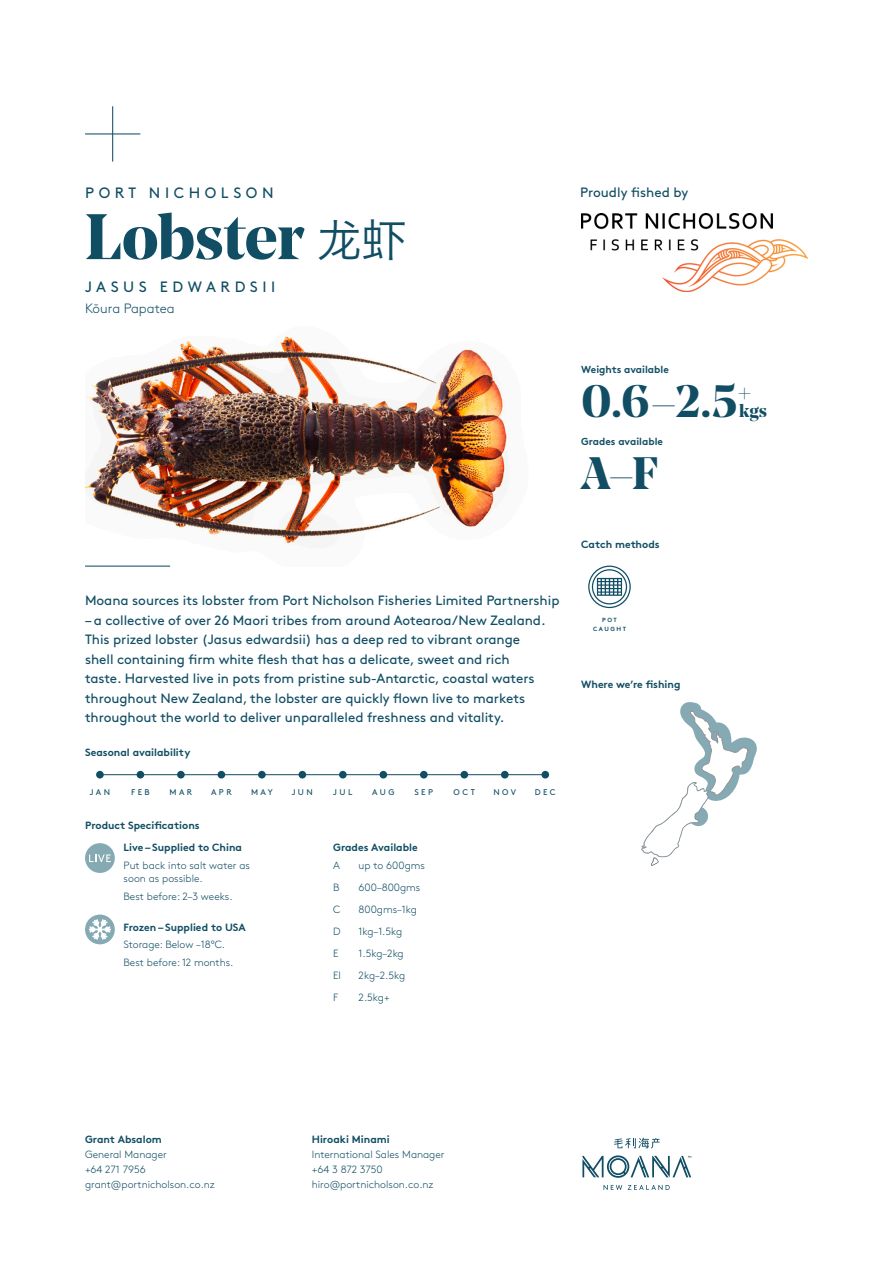
<style>
.page{position:relative;width:893px;height:1263px;background:#fff}
.page>*{position:absolute;margin:0;border:0;box-sizing:border-box;transform-origin:0 0}
.mini_headings{font:700 63.9px "Noe Display";letter-spacing:-.005em;color:#114e64}
.t1{font:700 45.15px "Noe Display";color:#114e64}
.t2{font:700 18.15px "Noe Display";color:#114e64}
.mini_headings-2{font:15px "Brown";letter-spacing:.305em;color:#114e64}
.Description_Text_9pt{font:13.5px/19.5px "Brown";letter-spacing:-.005em;color:#114e64}
.t3{font:300 13.5px "Brown";color:#114e64}
.t4{font:300 10.5px/15px "Brown";color:#114e64}
.t5{font:700 10.5px "Brown";color:#114e64}
.t6{font:700 10.2px "Brown";color:#114e64}
.mini_headings-3{font:8.25px "Brown";letter-spacing:.3em;color:#114e64}
.t7{font:700 6px/8.6px "Brown";letter-spacing:.255em;color:#114e64;text-align:center}
.s1{font-family:"Hiragino Sans GB W3";font-weight:400;font-size:45px}
.s2{font-weight:700}
</style>
<div class="page">
<hr style="left:112px;top:106px;width:1px;height:56px;background:#114e64">
<hr style="left:85px;top:133px;width:55px;height:1px;background:#114e64">
<svg style="left:604px;top:1185px;width:18px;height:5px"></svg>
<svg style="left:628px;top:1185px;width:42px;height:5px"></svg>
<svg style="left:582px;top:1155px;width:109px;height:23px"></svg>
<svg style="left:614px;top:1137px;width:45px;height:12px"></svg>
<img style="left:581px;top:214px;width:227px;height:78px">
<img style="left:85px;top:336px;width:423px;height:231px">
<svg style="left:641px;top:702px;width:116px;height:164px"></svg>
<hr style="left:100px;top:774px;width:40px;height:1px;background:#114e64">
<hr style="left:140px;top:774px;width:41px;height:1px;background:#114e64">
<hr style="left:181px;top:774px;width:40px;height:1px;background:#114e64">
<hr style="left:221px;top:774px;width:41px;height:1px;background:#114e64">
<hr style="left:262px;top:774px;width:40px;height:1px;background:#114e64">
<hr style="left:302px;top:774px;width:41px;height:1px;background:#114e64">
<hr style="left:343px;top:774px;width:40px;height:1px;background:#114e64">
<hr style="left:383px;top:774px;width:41px;height:1px;background:#114e64">
<hr style="left:424px;top:774px;width:40px;height:1px;background:#114e64">
<hr style="left:464px;top:774px;width:41px;height:1px;background:#114e64">
<div style="left:218px;top:771px;width:7px;height:7px;background:#114e64;border-radius:50%"></div>
<div style="left:299px;top:771px;width:7px;height:7px;background:#114e64;border-radius:50%"></div>
<div style="left:339px;top:771px;width:8px;height:7px;background:#114e64;border-radius:50%"></div>
<div style="left:379px;top:771px;width:8px;height:7px;background:#114e64;border-radius:50%"></div>
<div style="left:420px;top:771px;width:8px;height:7px;background:#114e64;border-radius:50%"></div>
<div style="left:460px;top:771px;width:8px;height:7px;background:#114e64;border-radius:50%"></div>
<div style="left:501px;top:771px;width:8px;height:7px;background:#114e64;border-radius:50%"></div>
<div style="left:541px;top:771px;width:8px;height:7px;background:#114e64;border-radius:50%"></div>
<div style="left:96px;top:771px;width:8px;height:7px;background:#114e64;border-radius:50%"></div>
<div style="left:137px;top:771px;width:7px;height:7px;background:#114e64;border-radius:50%"></div>
<div style="left:177px;top:771px;width:8px;height:7px;background:#114e64;border-radius:50%"></div>
<div style="left:258px;top:771px;width:8px;height:7px;background:#114e64;border-radius:50%"></div>
<hr style="left:505px;top:774px;width:40px;height:1px;background:#114e64">
<div style="left:85px;top:843px;width:30px;height:30px;background:#85aab3;border-radius:50%"></div>
<svg style="left:89px;top:854px;width:22px;height:8px"></svg>
<div style="left:85px;top:914px;width:30px;height:30px;background:#85aab3;border-radius:50%"></div>
<svg style="left:89px;top:916px;width:22px;height:24px"></svg>
<svg style="left:588px;top:566px;width:43px;height:42px"></svg>
<p class="mini_headings-2" style="left:85px;top:181px;width:190px">PORT NICHOLSON</p>
<p class="mini_headings" style="left:85px;top:196px;width:323px">Lobster <span class="s1">龙虾</span></p>
<p class="mini_headings-2" style="left:85px;top:275px;width:192px">JASUS EDWARDSII</p>
<p class="t3" style="left:85px;top:298px;width:91px">Kōura Papatea</p>
<p class="Description_Text_9pt" style="left:85px;top:590px;width:476px">Moana sources its lobster from Port Nicholson Fisheries Limited Partnership</p>
<p class="Description_Text_9pt" style="left:85px;top:609px;width:462px">– a collective of over 26 Maori tribes from around Aotearoa/New Zealand.<br>This prized lobster (Jasus edwardsii) has a deep red to vibrant orange shell containing firm white flesh that has a delicate, sweet and rich taste. Harvested live in pots from pristine sub-Antarctic, coastal waters throughout New Zealand, the lobster are quickly flown live to markets throughout the world to deliver unparalleled freshness and vitality.</p>
<p class="t5" style="left:85px;top:744px;width:107px">Seasonal availability</p>
<p class="mini_headings-3" style="left:90px;top:786px;width:22px">JAN</p>
<p class="mini_headings-3" style="left:131px;top:786px;width:20px">FEB</p>
<p class="mini_headings-3" style="left:169px;top:786px;width:24px">MAR</p>
<p class="mini_headings-3" style="left:211px;top:786px;width:22px">APR</p>
<p class="mini_headings-3" style="left:251px;top:786px;width:23px">MAY</p>
<p class="mini_headings-3" style="left:292px;top:786px;width:23px">JUN</p>
<p class="mini_headings-3" style="left:333px;top:786px;width:21px">JUL</p>
<p class="mini_headings-3" style="left:372px;top:786px;width:24px">AUG</p>
<p class="mini_headings-3" style="left:414px;top:786px;width:20px">SEP</p>
<p class="mini_headings-3" style="left:454px;top:786px;width:23px">OCT</p>
<p class="mini_headings-3" style="left:493px;top:786px;width:24px">NOV</p>
<p class="mini_headings-3" style="left:535px;top:786px;width:22px">DEC</p>
<p class="t5" style="left:85px;top:817px;width:116px">Product Specifications</p>
<p class="t5" style="left:124px;top:839px;width:120px">Live – Supplied to China</p>
<p class="t4" style="left:124px;top:858px;width:128px;line-height:13.5px">Put back into salt water as soon as possible.</p>
<p class="t4" style="left:124px;top:888px;width:111px">Best before: 2–3 weeks.</p>
<p class="t5" style="left:124px;top:918px;width:124px">Frozen – Supplied to USA</p>
<p class="t4" style="left:124px;top:936px;width:103px">Storage: Below –18°C.</p>
<p class="t4" style="left:124px;top:954px;width:111px">Best before: 12 months.</p>
<p class="t5" style="left:333px;top:839px;width:86px">Grades Available</p>
<p class="t4" style="left:333px;top:857px;width:8px">A</p>
<p class="t4" style="left:359px;top:857px;width:68px">up to 600gms</p>
<p class="t4" style="left:333px;top:879px;width:8px">B</p>
<p class="t4" style="left:359px;top:879px;width:63px">600–800gms</p>
<p class="t4" style="left:333px;top:901px;width:9px">C</p>
<p class="t4" style="left:359px;top:901px;width:60px">800gms–1kg</p>
<p class="t4" style="left:333px;top:923px;width:9px">D</p>
<p class="t4" style="left:359px;top:923px;width:45px">1kg–1.5kg</p>
<p class="t4" style="left:333px;top:945px;width:7px">E</p>
<p class="t4" style="left:359px;top:945px;width:47px">1.5kg–2kg</p>
<p class="t4" style="left:333px;top:967px;width:9px">El</p>
<p class="t4" style="left:359px;top:967px;width:48px">2kg–2.5kg</p>
<p class="t4" style="left:333px;top:989px;width:7px">F</p>
<p class="t4" style="left:359px;top:989px;width:32px">2.5kg+</p>
<p class="Description_Text_9pt" style="left:580px;top:182px;width:110px">Proudly fished by</p>
<p class="t6" style="left:581px;top:361px;width:89px">Weights available</p>
<p class="t1" style="left:581px;top:372px;width:172px">0.6–2.5<sup>+</sup></p>
<p class="t2" style="left:739px;top:399px;width:30px">kgs</p>
<p class="t6" style="left:581px;top:433px;width:83px">Grades available</p>
<p class="t1" style="left:581px;top:444px;width:78px">A–F</p>
<p class="t5" style="left:581px;top:535px;width:80px">Catch methods</p>
<p class="t7" style="left:593px;top:615px;width:35px">POT<br>CAUGHT</p>
<p class="t5" style="left:581px;top:676px;width:101px">Where we’re fishing</p>
<p class="t4" style="left:85px;top:1131px;width:83px"><span class="s2">Grant Absalom<br></span>General Manager</p>
<p class="t4" style="left:85px;top:1161px;width:131px">+64 271 7956 grant@portnicholson.co.nz</p>
<p class="t4" style="left:312px;top:1131px;width:134px"><span class="s2">Hiroaki Minami<br></span>International Sales Manager</p>
<p class="t4" style="left:312px;top:1161px;width:123px">+64 3 872 3750 hiro@portnicholson.co.nz</p>
</div>
